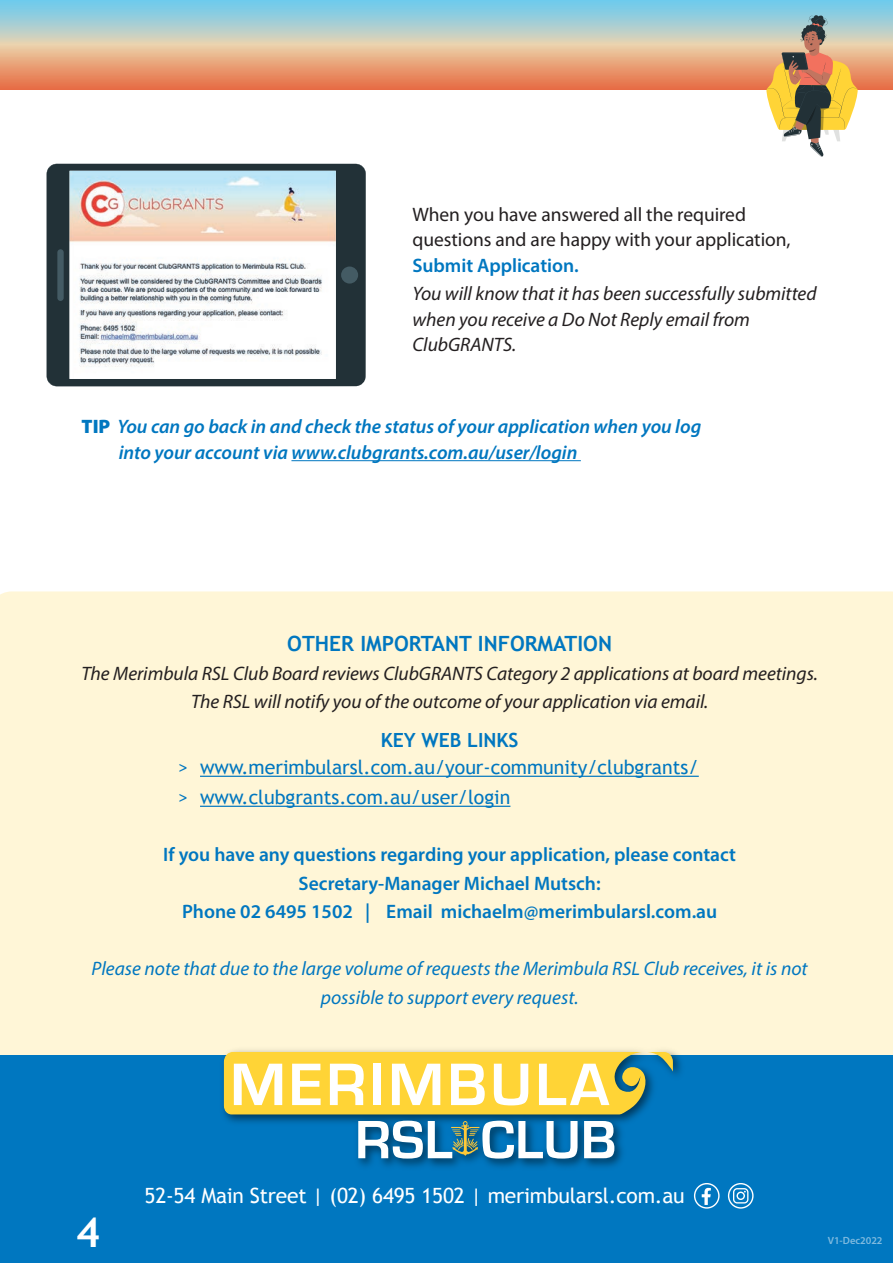
<style>
.page{position:relative;width:893px;height:1263px;background:#fff}
.page>*{position:absolute;margin:0;border:0;box-sizing:border-box;transform-origin:0 0}
.t1{font:700 41.1px "Trebuchet MS";color:#fff}
.t2{font:21px "Trebuchet MS";letter-spacing:-.01em;color:#fff}
.t3{font:700 21px "Trebuchet MS";color:#0077c0}
.t4{font:italic 19.5px/25.5px "Myriad Pro";letter-spacing:-.005em;color:#231f20}
.t5{font:600 19.5px/28.5px "Myriad Pro";color:#0077c0;text-align:center}
.t6{font:italic 600 19.5px/25.5px "Myriad Pro";letter-spacing:-.005em;color:#0077c0}
.t7{font:italic 19.5px/28.5px "Myriad Pro";color:#0077c0;text-align:center}
.t8{font:19.5px/30px "Trebuchet MS";color:#0077c0}
.t9{font:19.5px/25.5px "Myriad Pro";letter-spacing:-.005em;color:#231f20}
.t10{font:700 19.5px "Trebuchet MS";color:#0077c0}
.t11{font:600 10.5px "Myriad Pro";letter-spacing:-.005em;color:#fff}
.s1{font-weight:900;font-style:normal}
</style>
<div class="page">
<div style="left:0;top:591px;width:893px;height:464px;background:#fff6d7"></div>
<svg style="left:0;top:0;width:893px;height:90px;background:#c5b5a4"></svg>
<svg style="left:766px;top:15px;width:92px;height:142px"></svg>
<div style="left:0;top:1055px;width:893px;height:208px;background:#0077c0"></div>
<img style="left:215px;top:1044px;width:473px;height:124px">
<svg style="left:224px;top:1052px;width:449px;height:62px;background:#e9d674"></svg>
<svg style="left:358px;top:1121px;width:87px;height:37px;background:#83afca"></svg>
<svg style="left:486px;top:1121px;width:92px;height:37px"></svg>
<svg style="left:584px;top:1121px;width:30px;height:37px"></svg>
<img style="left:445px;top:1117px;width:41px;height:41px">
<div style="left:47px;top:164px;width:319px;height:222px;background:#223137"></div>
<div style="left:341px;top:266px;width:17px;height:18px;background:#445b64;border-radius:50%"></div>
<div style="left:57px;top:249px;width:7px;height:52px;background:#445b64;border-radius:3px"></div>
<img style="left:70px;top:171px;width:266px;height:208px">
<hr style="left:291px;top:460px;width:290px;height:1px;background:#0077c0">
<hr style="left:200px;top:776px;width:499px;height:1px;background:#0077c0">
<hr style="left:200px;top:806px;width:310px;height:1px;background:#0077c0">
<div style="left:694px;top:1183px;width:26px;height:25px;border:1px solid #fff;border-radius:50%"></div>
<svg style="left:702px;top:1188px;width:9px;height:17px"></svg>
<div style="left:728px;top:1183px;width:26px;height:25px;border:1px solid #fff;border-radius:50%"></div>
<svg style="left:733px;top:1188px;width:15px;height:15px"></svg>
<p class="t9" style="left:412px;top:201px;width:380px">When you have answered all the required questions and are happy with your application,</p>
<p class="t5" style="left:412px;top:250px;width:168px">Submit Application.</p>
<p class="t4" style="left:412px;top:280px;width:406px">You will know that it has been successfully submitted when you receive a Do Not Reply email from<br>ClubGRANTS.</p>
<p class="t6" style="left:119px;top:413px;width:584px;text-indent:-37px"><span class="s1">TIP</span> You can go back in and check the status of your application when you log into your account via www.clubgrants.com.au/user/login</p>
<p class="t3" style="left:287px;top:631px;width:326px">OTHER IMPORTANT INFORMATION</p>
<p class="t4" style="left:81px;top:659px;width:738px;line-height:28.5px;text-align:center">The Merimbula RSL Club Board reviews ClubGRANTS Category 2 applications at board meetings.<br>The RSL will notify you of the outcome of your application via email.</p>
<p class="t10" style="left:381px;top:728px;width:139px">KEY WEB LINKS</p>
<p class="t8" style="left:178px;top:752px;width:522px">&gt; www.merimbularsl.com.au/your-community/clubgrants/ &gt; www.clubgrants.com.au/user/login</p>
<p class="t5" style="left:163px;top:840px;width:574px">If you have any questions regarding your application, please contact<br>Secretary-Manager Michael Mutsch:<br>Phone 02 6495 1502 | Email michaelm@merimbularsl.com.au</p>
<p class="t7" style="left:92px;top:954px;width:718px">Please note that due to the large volume of requests the Merimbula RSL Club receives, it is not possible to support every request.</p>
<h1 class="t1" style="left:76px;top:1206px;width:26px">4</h1>
<p class="t2" style="left:145px;top:1183px;width:542px">52-54 Main Street | (02) 6495 1502 | merimbularsl.com.au</p>
<p class="t11" style="left:828px;top:1234px;width:56px">V1-Dec2022</p>
</div>
